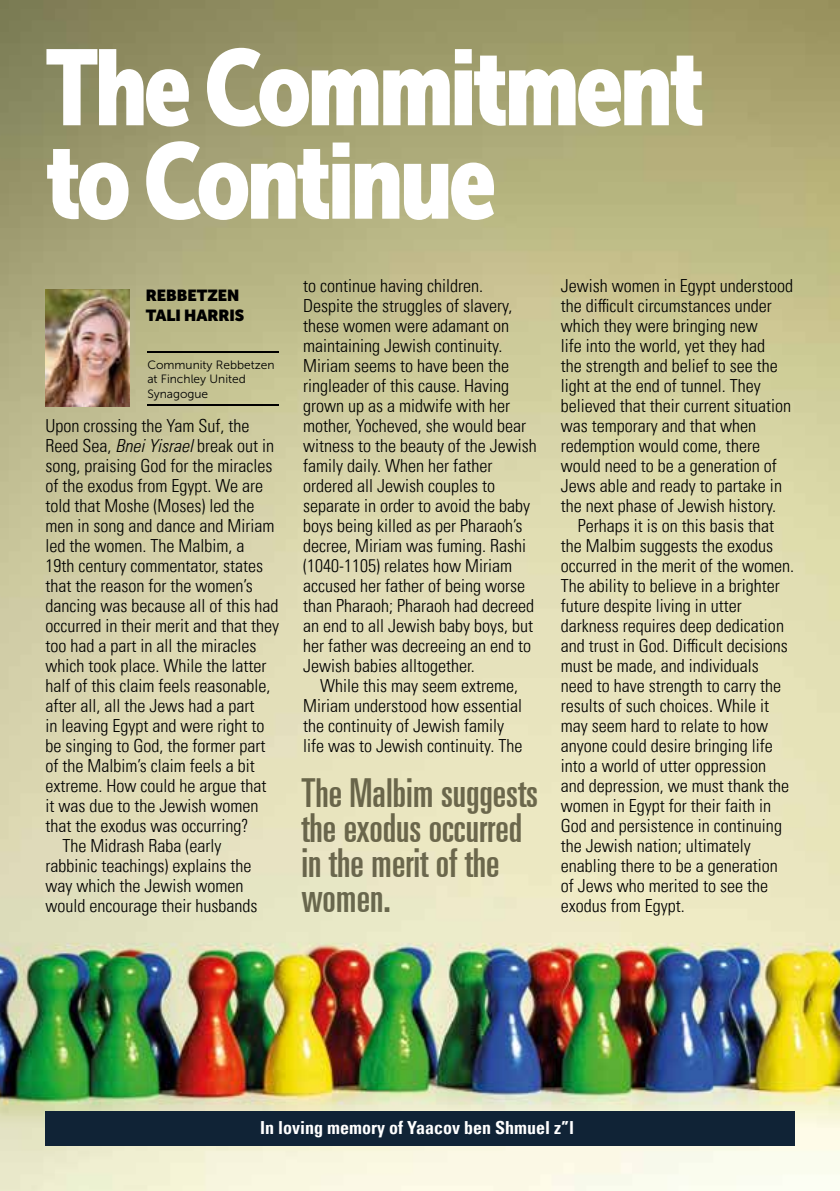
<style>
.page{position:relative;width:840px;height:1191px;background:#fff}
.page>*{position:absolute;margin:0;border:0;box-sizing:border-box;transform-origin:0 0}
.t1{font:106.4px/93.4px "Museo Sans Cond 900";letter-spacing:-.04em;color:#fff}
.t2{font:40px/35.2px "Univers LT Pro Ult Cond";color:#747264}
.t3{font:300 condensed 18px/20px "Univers LT Pro";color:#000}
.t4{font:700 condensed 18px "Univers LT Pro";color:#fff}
.t5{font:900 16px/19.2px "Museo Sans Display";color:#000}
.t6{font:12px/14.4px "Museo Sans 300";color:#000}
.s1{font-style:italic}
</style>
<div class="page">
<img style="left:0;top:0;width:839px;height:1191px">
<img style="left:45px;top:289px;width:84px;height:117px">
<hr style="left:147px;top:404px;width:132px;height:2px;background:#000">
<hr style="left:147px;top:351px;width:132px;height:2px;background:#000">
<div style="left:45px;top:1111px;width:749px;height:34px;background:#102336"></div>
<h1 class="t1" style="left:45px;top:41px;width:660px">The Commitment to Continue</h1>
<p class="t5" style="left:146px;top:286px;width:100px">REBBETZEN<br>TALI HARRIS</p>
<p class="t6" style="left:147px;top:357px;width:129px">Community Rebbetzen at Finchley United<br>Synagogue</p>
<p class="t3" style="left:45px;top:415px;width:205px">Upon crossing the Yam Suf, the</p>
<p class="t3" style="left:45px;top:435px;width:230px">Reed Sea, <span class="s1">Bnei Yisrael</span> break out in</p>
<p class="t3" style="left:45px;top:455px;width:228px">song, praising God for the miracles</p>
<p class="t3" style="left:45px;top:475px;width:219px">of the exodus from Egypt. We are</p>
<p class="t3" style="left:45px;top:495px;width:210px">told that Moshe (Moses) led the</p>
<p class="t3" style="left:45px;top:515px;width:230px">men in song and dance and Miriam</p>
<p class="t3" style="left:45px;top:535px;width:200px">led the women. The Malbim, a</p>
<p class="t3" style="left:45px;top:555px;width:219px">19th century commentator, states</p>
<p class="t3" style="left:45px;top:575px;width:209px">that the reason for the women’s</p>
<p class="t3" style="left:45px;top:595px;width:234px">dancing was because all of this had</p>
<p class="t3" style="left:45px;top:615px;width:235px">occurred in their merit and that they</p>
<p class="t3" style="left:45px;top:635px;width:212px">too had a part in all the miracles</p>
<p class="t3" style="left:45px;top:655px;width:222px">which took place. While the latter</p>
<p class="t3" style="left:45px;top:675px;width:226px">half of this claim feels reasonable,</p>
<p class="t3" style="left:45px;top:695px;width:210px">after all, all the Jews had a part</p>
<p class="t3" style="left:45px;top:715px;width:220px">in leaving Egypt and were right to</p>
<p class="t3" style="left:45px;top:735px;width:221px">be singing to God, the former part</p>
<p class="t3" style="left:45px;top:755px;width:211px">of the Malbim’s claim feels a bit</p>
<p class="t3" style="left:45px;top:775px;width:222px">extreme. How could he argue that</p>
<p class="t3" style="left:45px;top:795px;width:214px">it was due to the Jewish women</p>
<p class="t3" style="left:45px;top:815px;width:204px">that the exodus was occurring?</p>
<p class="t3" style="left:62px;top:835px;width:160px">The Midrash Raba (early</p>
<p class="t3" style="left:45px;top:855px;width:207px">rabbinic teachings) explains the</p>
<p class="t3" style="left:45px;top:875px;width:199px">way which the Jewish women</p>
<p class="t3" style="left:45px;top:895px;width:213px">would encourage their husbands</p>
<p class="t3" style="left:303px;top:275px;width:235px">to continue having children.<br>Despite the struggles of slavery, these women were adamant on maintaining Jewish continuity.<br>Miriam seems to have been the ringleader of this cause. Having grown up as a midwife with her mother, Yocheved, she would bear witness to the beauty of the Jewish family daily. When her father ordered all Jewish couples to separate in order to avoid the baby boys being killed as per Pharaoh’s decree, Miriam was fuming. Rashi (1040-1105) relates how Miriam accused her father of being worse than Pharaoh; Pharaoh had decreed an end to all Jewish baby boys, but her father was decreeing an end to<br>Jewish babies alltogether.</p>
<p class="t3" style="left:303px;top:675px;width:220px;text-indent:17px">While this may seem extreme,<br>Miriam understood how essential the continuity of Jewish family life was to Jewish continuity. The</p>
<h2 class="t2" style="left:301px;top:772px;width:238px">The Malbim suggests the exodus occurred in the merit of the women.</h2>
<p class="t3" style="left:560px;top:275px;width:233px">Jewish women in Egypt understood</p>
<p class="t3" style="left:560px;top:295px;width:212px">the difficult circumstances under</p>
<p class="t3" style="left:560px;top:315px;width:198px">which they were bringing new</p>
<p class="t3" style="left:560px;top:335px;width:205px">life into the world, yet they had</p>
<p class="t3" style="left:560px;top:355px;width:218px">the strength and belief to see the</p>
<p class="t3" style="left:560px;top:375px;width:201px">light at the end of tunnel. They</p>
<p class="t3" style="left:560px;top:395px;width:231px">believed that their current situation</p>
<p class="t3" style="left:560px;top:415px;width:196px">was temporary and that when</p>
<p class="t3" style="left:560px;top:435px;width:200px">redemption would come, there</p>
<p class="t3" style="left:560px;top:455px;width:217px">would need to be a generation of</p>
<p class="t3" style="left:560px;top:475px;width:222px">Jews able and ready to partake in</p>
<p class="t3" style="left:560px;top:495px;width:216px">the next phase of Jewish history.</p>
<p class="t3" style="left:577px;top:515px;width:197px">Perhaps it is on this basis that</p>
<p class="t3" style="left:560px;top:535px;width:213px">the Malbim suggests the exodus</p>
<p class="t3" style="left:560px;top:555px;width:234px">occurred in the merit of the women.</p>
<p class="t3" style="left:560px;top:575px;width:220px">The ability to believe in a brighter</p>
<p class="t3" style="left:560px;top:595px;width:182px">future despite living in utter</p>
<p class="t3" style="left:560px;top:615px;width:224px">darkness requires deep dedication</p>
<p class="t3" style="left:560px;top:635px;width:228px">and trust in God. Difficult decisions</p>
<p class="t3" style="left:560px;top:655px;width:199px">must be made, and individuals</p>
<p class="t3" style="left:560px;top:675px;width:221px">need to have strength to carry the</p>
<p class="t3" style="left:560px;top:695px;width:209px">results of such choices. While it</p>
<p class="t3" style="left:560px;top:715px;width:208px">may seem hard to relate to how</p>
<p class="t3" style="left:560px;top:735px;width:213px">anyone could desire bringing life</p>
<p class="t3" style="left:560px;top:755px;width:206px">into a world of utter oppression</p>
<p class="t3" style="left:560px;top:775px;width:229px">and depression, we must thank the</p>
<p class="t3" style="left:560px;top:795px;width:211px">women in Egypt for their faith in</p>
<p class="t3" style="left:560px;top:815px;width:222px">God and persistence in continuing</p>
<p class="t3" style="left:560px;top:835px;width:191px">the Jewish nation; ultimately</p>
<p class="t3" style="left:560px;top:855px;width:218px">enabling there to be a generation</p>
<p class="t3" style="left:560px;top:875px;width:208px">of Jews who merited to see the</p>
<p class="t3" style="left:560px;top:895px;width:125px">exodus from Egypt.</p>
<p class="t4" style="left:260px;top:1116px;width:315px">In loving memory of Yaacov ben Shmuel z”l</p>
</div>
